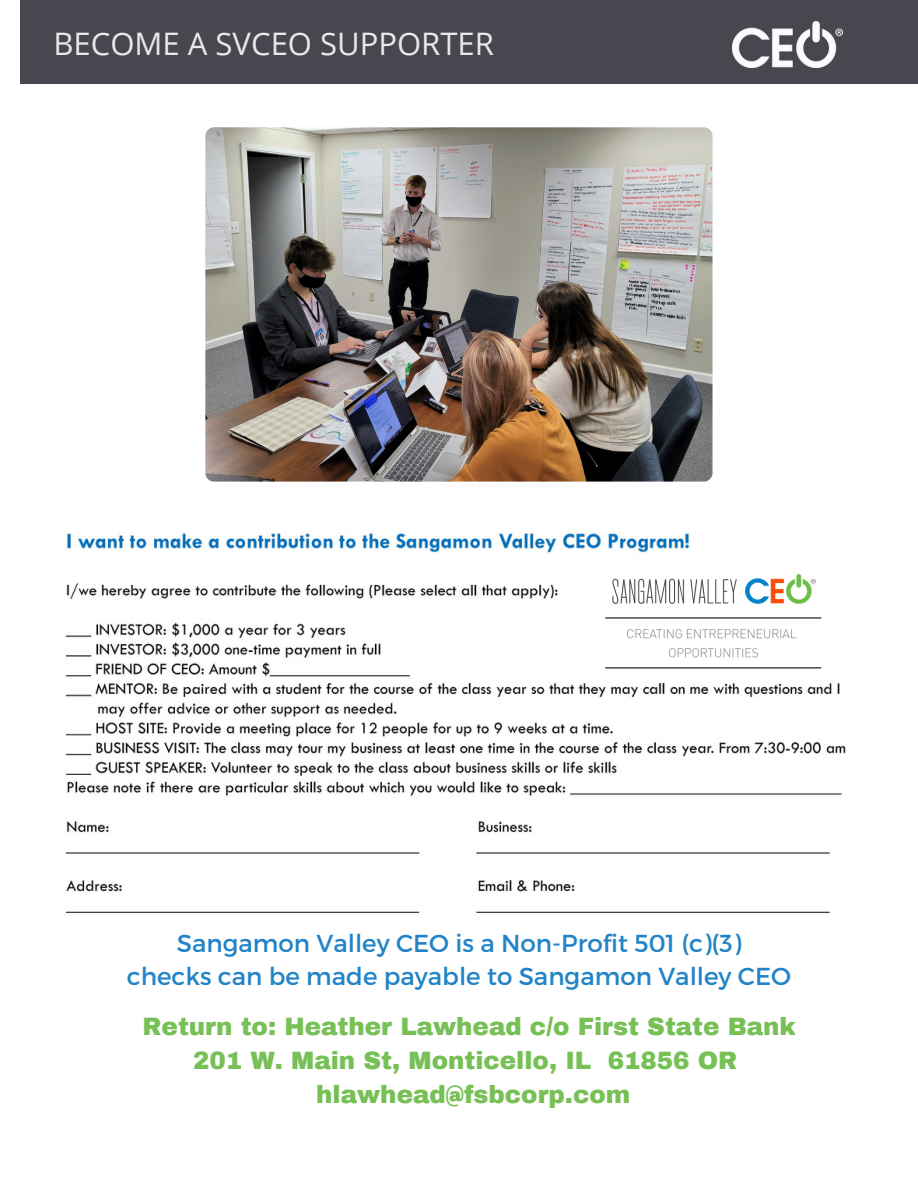
<style>
.page{position:relative;width:918px;height:1188px;background:#fff}
.page>*{position:absolute;margin:0;border:0;box-sizing:border-box;transform-origin:0 0}
.t1{font:31.05px "Open Sans";color:#e9e9e9}
.t2{font:900 24.6px/33.8px "Archivo";color:#76c056;text-align:center}
.t3{font:24.6px "Montserrat";color:#2284c7}
</style>
<div class="page">
<div style="left:20px;top:0;width:898px;height:84px;background:#494650"></div>
<img style="left:733px;top:21px;width:109px;height:46px">
<img style="left:65px;top:531px;width:781px;height:382px">
<img style="left:599px;top:574px;width:227px;height:96px">
<img style="left:205px;top:127px;width:508px;height:355px;border-radius:8px">
<p class="t1" style="left:54px;top:22px;width:442px">BECOME A SVCEO SUPPORTER</p>
<p class="t3" style="left:177px;top:927px;width:566px">Sangamon Valley CEO is a Non-Profit 501 (c)(3)</p>
<p class="t3" style="left:127px;top:961px;width:666px">checks can be made payable to Sangamon Valley CEO</p>
<p class="t2" style="left:143px;top:1010px;width:655px">Return to: Heather Lawhead c/o First State Bank<br>201 W. Main St, Monticello, IL 61856 OR hlawhead@fsbcorp.com</p>
</div>
